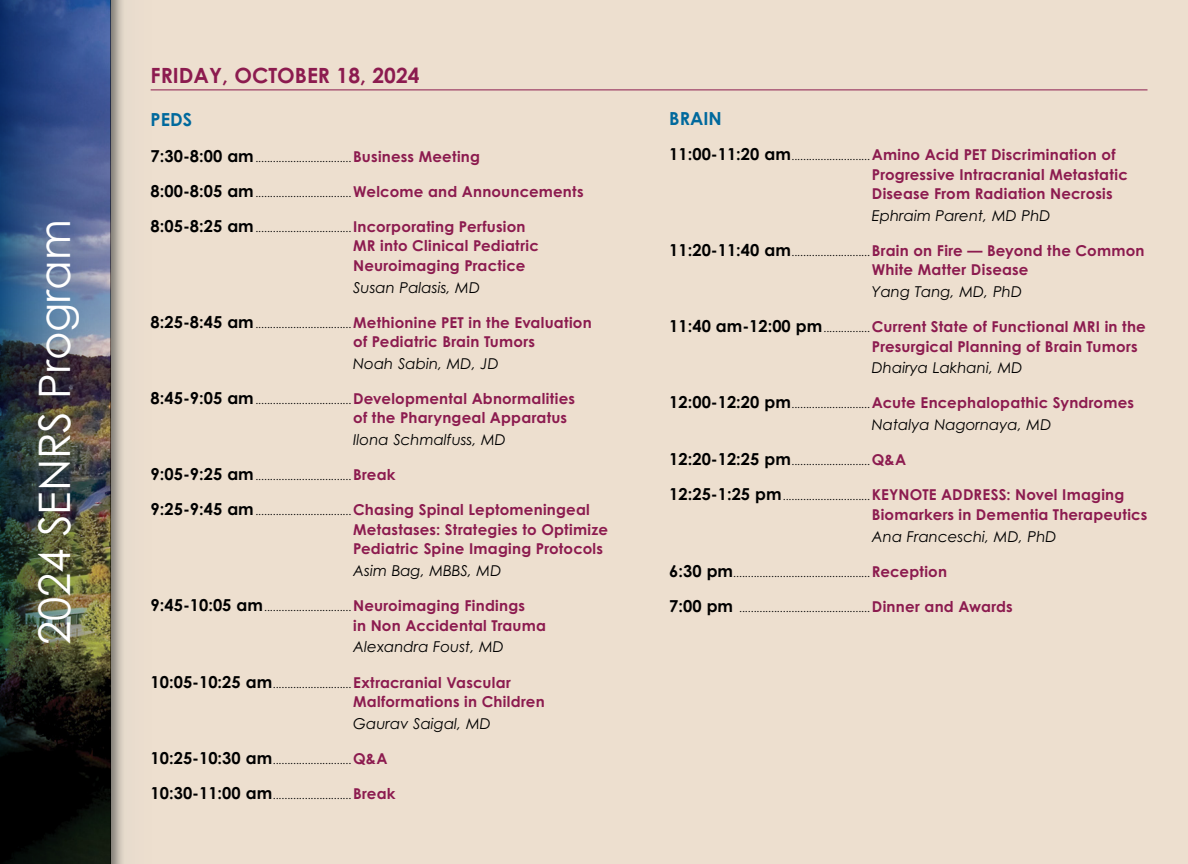
<style>
.page{position:relative;width:1188px;height:864px;background:#fff}
.page>*{position:absolute;margin:0;border:0;box-sizing:border-box;transform-origin:0 0}
.t1{font:43.5px "Century Gothic Pro";color:#fff}
.t2{font:700 21px "Century Gothic Pro";color:#8c1b4f}
.t3{font:700 18px "Century Gothic Pro";color:#00699d}
.t4{font:700 15px/19.5px "Century Gothic Pro";letter-spacing:.015em;color:#8c1b4f}
.t5{font:italic 15px "Century Gothic Pro";color:#000}
.t6{font:10.5px "Century Gothic Pro";color:#000}
.s1{font-weight:700;font-size:16.5px}
.s2{font-weight:700;font-size:15px;color:#8c1b4f}
.s3{font-size:16.5px;color:#000}
.s4{font-weight:400;font-size:10.5px;color:#000}
.s5{font-weight:400;font-style:italic;color:#000}
</style>
<div class="page">
<div style="left:98px;top:0;width:1090px;height:864px;background:#eddfcf"></div>
<hr style="left:151px;top:90px;width:997px;height:1px;background:#8c1b4f">
<img style="left:0;top:0;width:163px;height:864px">
<h1 class="t1" style="left:28px;top:645px;width:427px;rotate:-90deg">2024 SENRS Program</h1>
<h2 class="t2" style="left:151px;top:62px;width:270px">FRIDAY, OCTOBER 18, 2024</h2>
<h3 class="t3" style="left:151px;top:109px;width:43px">PEDS</h3>
<p class="t6" style="left:151px;top:151px;width:331px"><span class="s1">7:30-8:00 am</span>................................. <span class="s2">Business Meeting</span></p>
<p class="t6" style="left:151px;top:187px;width:435px"><span class="s1">8:00-8:05 am</span>................................. <span class="s2">Welcome and Announcements</span></p>
<p class="t6" style="left:151px;top:222px;width:376px"><span class="s1">8:05-8:25 am</span>................................. <span class="s2">Incorporating Perfusion</span></p>
<h3 class="t4" style="left:353px;top:236px;width:187px">MR into Clinical Pediatric<br>Neuroimaging Practice</h3>
<h3 class="t5" style="left:353px;top:278px;width:129px">Susan Palasis, MD</h3>
<p class="t6" style="left:151px;top:317px;width:443px"><span class="s1">8:25-8:45 am</span>................................. <span class="s2">Methionine PET in the Evaluation</span></p>
<h3 class="t4" style="left:353px;top:332px;width:183px">of Pediatric Brain Tumors</h3>
<h3 class="t5" style="left:353px;top:354px;width:147px">Noah Sabin, MD, JD</h3>
<p class="t6" style="left:151px;top:394px;width:426px"><span class="s1">8:45-9:05 am</span>................................. <span class="s2">Developmental Abnormalities</span></p>
<h3 class="t4" style="left:353px;top:408px;width:216px">of the Pharyngeal Apparatus</h3>
<h3 class="t5" style="left:353px;top:431px;width:154px">Ilona Schmalfuss, MD</h3>
<p class="t6" style="left:151px;top:470px;width:246px"><span class="s1">9:05-9:25 am</span>................................. <span class="s2">Break</span></p>
<p class="t6" style="left:151px;top:505px;width:441px"><span class="s1">9:25-9:45 am</span>................................. <span class="s2">Chasing Spinal Leptomeningeal</span></p>
<h3 class="t4" style="left:353px;top:520px;width:256px">Metastases: Strategies to Optimize<br>Pediatric Spine Imaging Protocols</h3>
<h3 class="t5" style="left:353px;top:562px;width:150px">Asim Bag, MBBS, MD</h3>
<p class="t6" style="left:151px;top:601px;width:376px"><span class="s1">9:45-10:05 am</span>.............................. <span class="s2">Neuroimaging Findings</span></p>
<h3 class="t4" style="left:353px;top:615px;width:194px">in Non Accidental Trauma</h3>
<h3 class="t5" style="left:353px;top:638px;width:152px">Alexandra Foust, MD</h3>
<p class="t6" style="left:151px;top:677px;width:362px"><span class="s1">10:05-10:25 am</span>........................... <span class="s2">Extracranial Vascular</span></p>
<h3 class="t4" style="left:353px;top:692px;width:193px">Malformations in Children</h3>
<h3 class="t5" style="left:353px;top:714px;width:139px">Gaurav Saigal, MD</h3>
<p class="t6" style="left:151px;top:754px;width:238px"><span class="s1">10:25-10:30 am</span>........................... <span class="s2">Q&amp;A</span></p>
<p class="t6" style="left:151px;top:789px;width:246px"><span class="s1">10:30-11:00 am</span>........................... <span class="s2">Break</span></p>
<h3 class="t3" style="left:669px;top:107px;width:54px">BRAIN</h3>
<h3 class="t4" style="left:872px;top:145px;width:258px;text-indent:-202px"><span class="s3">11:00-11:20 am</span><span class="s4">...........................</span> Amino Acid PET Discrimination of<br>Progressive Intracranial Metastatic<br>Disease From Radiation Necrosis</h3>
<h3 class="t5" style="left:872px;top:206px;width:180px">Ephraim Parent, MD PhD</h3>
<p class="t6" style="left:669px;top:246px;width:477px"><span class="s1">11:20-11:40 am</span>........................... <span class="s2">Brain on Fire — Beyond the Common</span></p>
<h3 class="t4" style="left:872px;top:260px;width:158px">White Matter Disease</h3>
<h3 class="t5" style="left:872px;top:283px;width:152px">Yang Tang, MD, PhD</h3>
<h3 class="t4" style="left:872px;top:317px;width:276px;text-indent:-202px"><span class="s3">11:40 am-12:00 pm</span><span class="s4">................</span> Current State of Functional MRI in the<br>Presurgical Planning of Brain Tumors</h3>
<h3 class="t5" style="left:872px;top:359px;width:152px">Dhairya Lakhani, MD</h3>
<h3 class="t4" style="left:872px;top:392px;width:264px;line-height:21.6px;text-indent:-202px"><span class="s3">12:00-12:20 pm</span><span class="s4">...........................</span> Acute Encephalopathic Syndromes<br><span class="s5">Natalya Nagornaya, MD</span></h3>
<p class="t6" style="left:669px;top:455px;width:238px"><span class="s1">12:20-12:25 pm</span>........................... <span class="s2">Q&amp;A</span></p>
<p class="t6" style="left:669px;top:490px;width:457px"><span class="s1">12:25-1:25 pm</span>.............................. <span class="s2">KEYNOTE ADDRESS: Novel Imaging</span></p>
<h3 class="t4" style="left:872px;top:505px;width:277px">Biomarkers in Dementia Therapeutics</h3>
<h3 class="t5" style="left:872px;top:527px;width:186px">Ana Franceschi, MD, PhD</h3>
<p class="t6" style="left:669px;top:567px;width:279px"><span class="s1">6:30 pm</span>............................................... <span class="s2">Reception</span></p>
<p class="t6" style="left:669px;top:602px;width:345px"><span class="s1">7:00 pm</span> ............................................. <span class="s2">Dinner and Awards</span></p>
</div>
